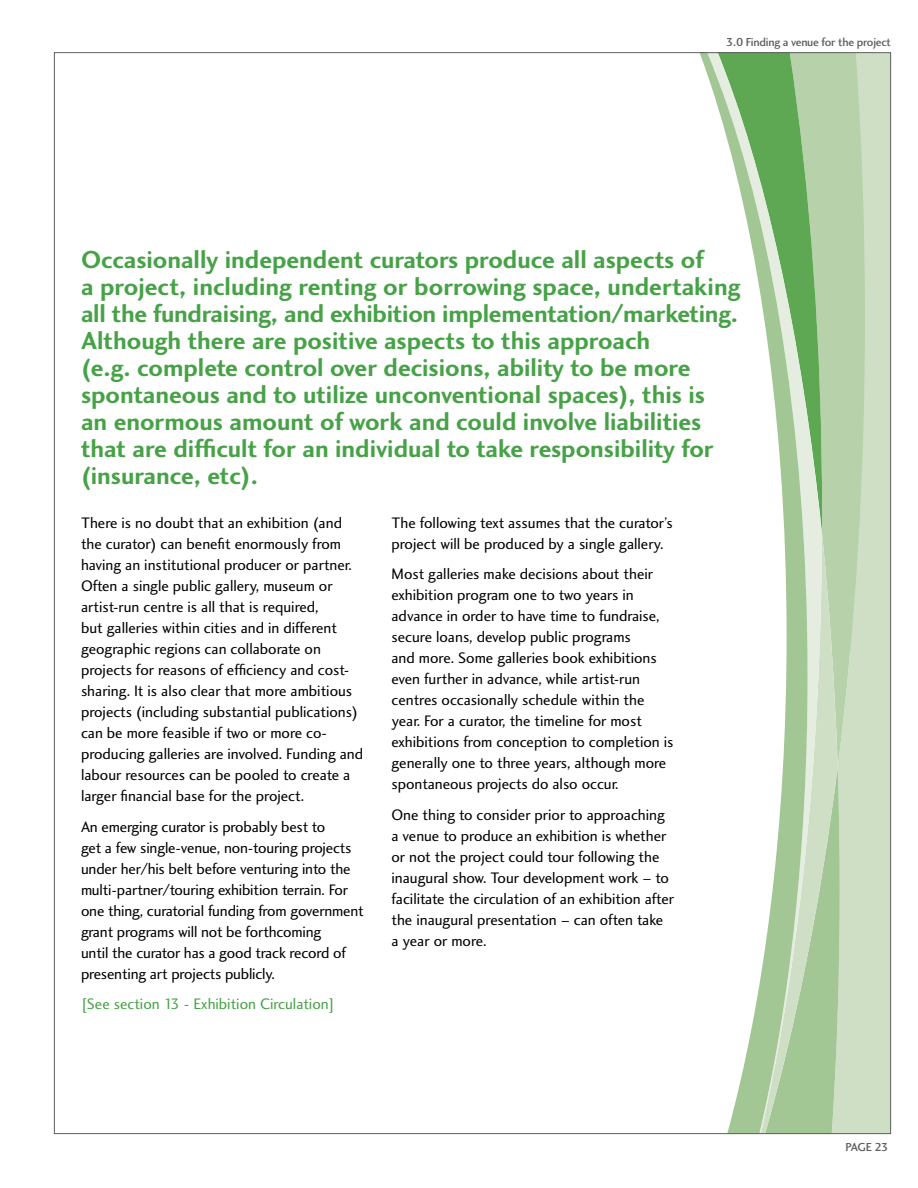
<style>
.page{position:relative;width:918px;height:1188px;background:#fff}
.page>*{position:absolute;margin:0;border:0;box-sizing:border-box;transform-origin:0 0}
.t1{font:25.5px/27px "Charlotte Sans Bold Plain";color:#47a247}
.t2{font:15.75px/21px "Charlotte Sans Book Plain";color:#000}
.t3{font:15.75px "Charlotte Sans Book Plain";color:#47a247}
.t4{font:12px "Charlotte Sans Medium Plain";letter-spacing:-.02em;color:#5d605f}
</style>
<div class="page">
<div style="left:850px;top:53px;width:41px;height:1081px;background:#cedfc5"></div>
<div style="left:840px;top:767px;width:10px;height:365px;background:#cedfc5"></div>
<svg style="left:838px;top:767px;width:2px;height:365px"></svg>
<svg style="left:822px;top:54px;width:43px;height:713px;fill:#b7d2ab"></svg>
<svg style="left:822px;top:534px;width:16px;height:598px;background:#b6d1aa"></svg>
<svg style="left:808px;top:54px;width:14px;height:1078px;background:#b4d1aa"></svg>
<svg style="left:700px;top:54px;width:108px;height:1078px"></svg>
<p class="t4" style="left:726px;top:34px;width:166px">3.0 Finding a venue for the project</p>
<p class="t1" style="left:81px;top:245px;width:661px">Occasionally independent curators produce all aspects of<br>a project, including renting or borrowing space, undertaking all the fundraising, and exhibition implementation/marketing.<br>Although there are positive aspects to this approach<br>(e.g. complete control over decisions, ability to be more spontaneous and to utilize unconventional spaces), this is<br>an enormous amount of work and could involve liabilities that are difficult for an individual to take responsibility for (insurance, etc).</p>
<p class="t2" style="left:81px;top:512px;width:284px">There is no doubt that an exhibition (and the curator) can benefit enormously from having an institutional producer or partner.<br>Often a single public gallery, museum or artist-run centre is all that is required,<br>but galleries within cities and in different geographic regions can collaborate on projects for reasons of efficiency and cost&shy;sharing. It is also clear that more ambitious projects (including substantial publications) can be more feasible if two or more co&shy;producing galleries are involved. Funding and labour resources can be pooled to create a larger financial base for the project.</p>
<p class="t2" style="left:81px;top:816px;width:284px">An emerging curator is probably best to<br>get a few single-venue, non-touring projects under her/his belt before venturing into the multi-partner/touring exhibition terrain. For one thing, curatorial funding from government grant programs will not be forthcoming<br>until the curator has a good track record of presenting art projects publicly.</p>
<p class="t3" style="left:81px;top:995px;width:255px">[See section 13 - Exhibition Circulation]</p>
<p class="t2" style="left:391px;top:512px;width:283px">The following text assumes that the curator’s project will be produced by a single gallery.</p>
<p class="t2" style="left:391px;top:564px;width:284px">Most galleries make decisions about their exhibition program one to two years in advance in order to have time to fundraise, secure loans, develop public programs<br>and more. Some galleries book exhibitions even further in advance, while artist-run centres occasionally schedule within the year. For a curator, the timeline for most exhibitions from conception to completion is generally one to three years, although more spontaneous projects do also occur.</p>
<p class="t2" style="left:391px;top:804px;width:284px">One thing to consider prior to approaching a venue to produce an exhibition is whether or not the project could tour following the inaugural show. Tour development work – to facilitate the circulation of an exhibition after the inaugural presentation – can often take a year or more.</p>
<p class="t4" style="left:846px;top:1140px;width:44px">PAGE 23</p>
</div>
